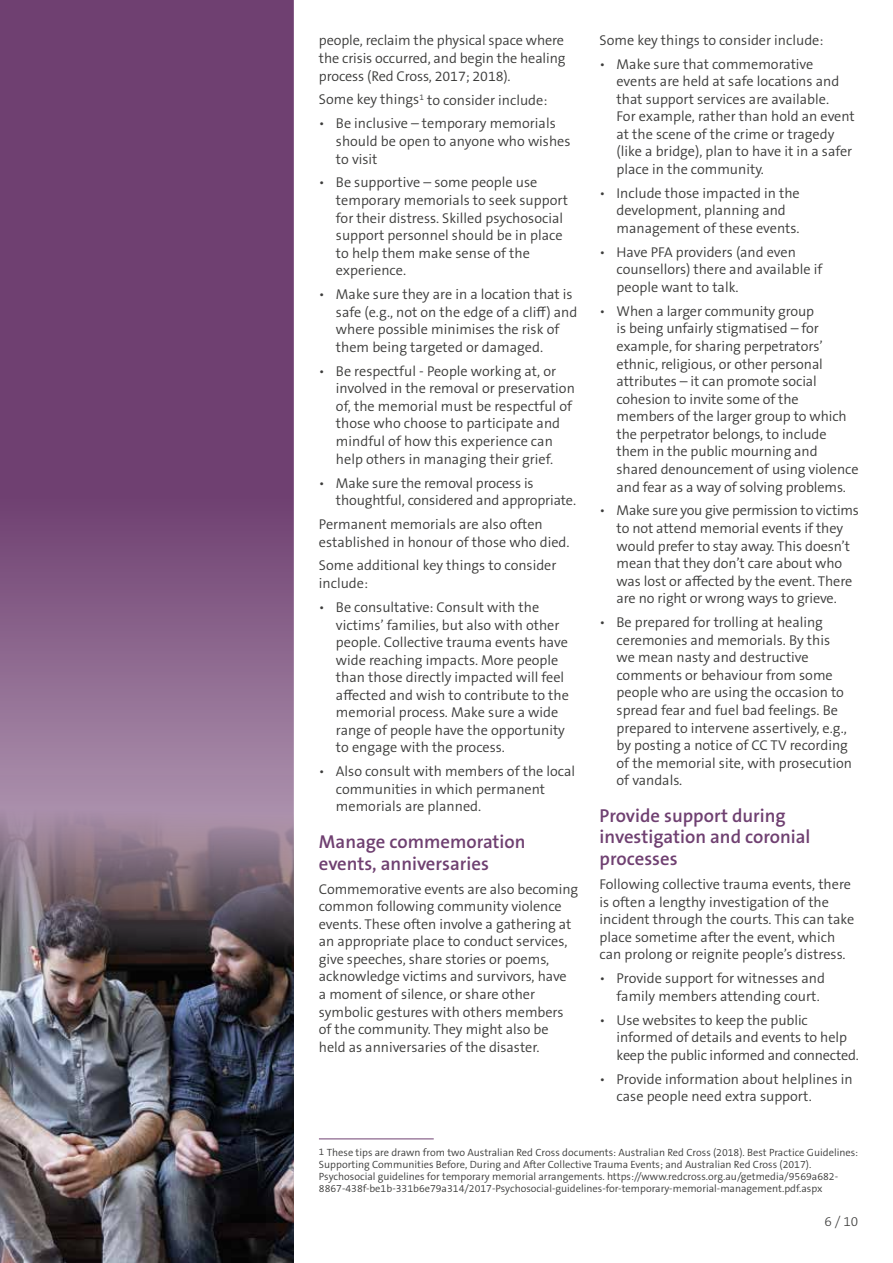
<style>
.page{position:relative;width:893px;height:1263px;background:#fff}
.page>*{position:absolute;margin:0;border:0;box-sizing:border-box;transform-origin:0 0}
.t1{font:600 18.75px/21.8px "The Sans B W6";color:#6f4071}
.t2{font:300 14.25px/17.5px "The Sans B W4";color:#3c3c3b}
.t3{font:300 13.5px "The Sans B W3";color:#3c3c3b}
.t4{font:300 10.5px/12px "The Sans B W4";color:#3c3c3b}
.s1{font-family:"The Sans B W3"}
.s2{font-size:9.75px}
</style>
<div class="page">
<hr style="left:319px;top:1139px;width:115px;height:1px;background:#6f4071">
<svg style="left:0;top:0;width:294px;height:775px;fill:#6f4071"></svg>
<img style="left:0;top:775px;width:294px;height:488px">
<p class="t2" style="left:319px;top:31px;width:248px;line-height:18px;text-align:justify">people, reclaim the physical space where the crisis occurred, and begin the healing process (Red Cross, 2017; 2018).</p>
<p class="t2" style="left:319px;top:91px;width:230px">Some key things<sup>1</sup> to consider include:</p>
<p class="t2" style="left:336px;top:115px;width:236px;text-indent:-17px"><span class="s1">•</span> Be inclusive – temporary memorials should be open to anyone who wishes to visit</p>
<p class="t2" style="left:336px;top:174px;width:234px;text-indent:-17px"><span class="s1">•</span> Be supportive – some people use temporary memorials to seek support for their distress. Skilled psychosocial support personnel should be in place to help them make sense of the experience.</p>
<p class="t2" style="left:336px;top:286px;width:243px;text-indent:-17px"><span class="s1">•</span> Make sure they are in a location that is safe (e.g., not on the edge of a cliff) and where possible minimises the risk of them being targeted or damaged.</p>
<p class="t2" style="left:336px;top:362px;width:240px;text-indent:-17px"><span class="s1">•</span> Be respectful - People working at, or involved in the removal or preservation of, the memorial must be respectful of those who choose to participate and mindful of how this experience can help others in managing their grief.</p>
<p class="t2" style="left:336px;top:474px;width:242px;text-indent:-17px"><span class="s1">•</span> Make sure the removal process is thoughtful, considered and appropriate.</p>
<p class="t2" style="left:319px;top:515px;width:252px">Permanent memorials are also often established in honour of those who died.</p>
<p class="t2" style="left:319px;top:557px;width:239px">Some additional key things to consider include:</p>
<p class="t2" style="left:336px;top:598px;width:234px;text-indent:-17px"><span class="s1">•</span> Be consultative: Consult with the victims’ families, but also with other people. Collective trauma events have wide reaching impacts. More people than those directly impacted will feel affected and wish to contribute to the memorial process. Make sure a wide range of people have the opportunity to engage with the process.</p>
<p class="t2" style="left:336px;top:763px;width:241px;text-indent:-17px"><span class="s1">•</span> Also consult with members of the local communities in which permanent memorials are planned.</p>
<h1 class="t1" style="left:319px;top:831px;width:208px">Manage commemoration events, anniversaries</h1>
<p class="t2" style="left:319px;top:880px;width:261px">Commemorative events are also becoming common following community violence events. These often involve a gathering at an appropriate place to conduct services, give speeches, share stories or poems, acknowledge victims and survivors, have<br>a moment of silence, or share other symbolic gestures with others members of the community. They might also be held as anniversaries of the disaster.</p>
<p class="t2" style="left:600px;top:31px;width:225px">Some key things to consider include:</p>
<p class="t2" style="left:617px;top:55px;width:240px;text-indent:-17px"><span class="s1">•</span> Make sure that commemorative events are held at safe locations and that support services are available.<br>For example, rather than hold an event at the scene of the crime or tragedy (like a bridge), plan to have it in a safer place in the community.</p>
<p class="t2" style="left:617px;top:184px;width:185px;text-indent:-17px"><span class="s1">•</span> Include those impacted in the development, planning and management of these events.</p>
<p class="t2" style="left:617px;top:243px;width:207px;text-indent:-17px"><span class="s1">•</span> Have PFA providers (and even counsellors) there and available if people want to talk.</p>
<p class="t2" style="left:617px;top:302px;width:243px;text-indent:-17px"><span class="s1">•</span> When a larger community group<br>is being unfairly stigmatised – for example, for sharing perpetrators’ ethnic, religious, or other personal attributes – it can promote social cohesion to invite some of the members of the larger group to which the perpetrator belongs, to include them in the public mourning and shared denouncement of using violence and fear as a way of solving problems.</p>
<p class="t2" style="left:617px;top:502px;width:244px;text-indent:-17px"><span class="s1">•</span> Make sure you give permission to victims to not attend memorial events if they would prefer to stay away. This doesn’t mean that they don’t care about who was lost or affected by the event. There are no right or wrong ways to grieve.</p>
<p class="t2" style="left:617px;top:614px;width:237px;text-indent:-17px"><span class="s1">•</span> Be prepared for trolling at healing ceremonies and memorials. By this we mean nasty and destructive comments or behaviour from some people who are using the occasion to spread fear and fuel bad feelings. Be prepared to intervene assertively, e.g., by posting a notice of CC TV recording of the memorial site, with prosecution of vandals.</p>
<h1 class="t1" style="left:600px;top:804px;width:212px">Provide support during investigation and coronial processes</h1>
<p class="t2" style="left:600px;top:875px;width:256px">Following collective trauma events, there is often a lengthy investigation of the incident through the courts. This can take place sometime after the event, which can prolong or reignite people’s distress.</p>
<p class="t2" style="left:617px;top:970px;width:210px;text-indent:-17px"><span class="s1">•</span> Provide support for witnesses and family members attending court.</p>
<p class="t2" style="left:617px;top:1011px;width:244px;text-indent:-17px"><span class="s1">•</span> Use websites to keep the public informed of details and events to help keep the public informed and connected.</p>
<p class="t2" style="left:617px;top:1070px;width:238px;text-indent:-17px"><span class="s1">•</span> Provide information about helplines in case people need extra support.</p>
<p class="t4" style="left:319px;top:1147px;width:541px"><span class="s2">1</span> These tips are drawn from two Australian Red Cross documents: Australian Red Cross (2018). Best Practice Guidelines:<br>Supporting Communities Before, During and After Collective Trauma Events; and Australian Red Cross (2017).<br>Psychosocial guidelines for temporary memorial arrangements. https://www.redcross.org.au/getmedia/9569a682- 8867-438f-be1b-331b6e79a314/2017-Psychosocial-guidelines-for-temporary-memorial-management.pdf.aspx</p>
<p class="t3" style="left:824px;top:1213px;width:35px">6 / 10</p>
</div>
